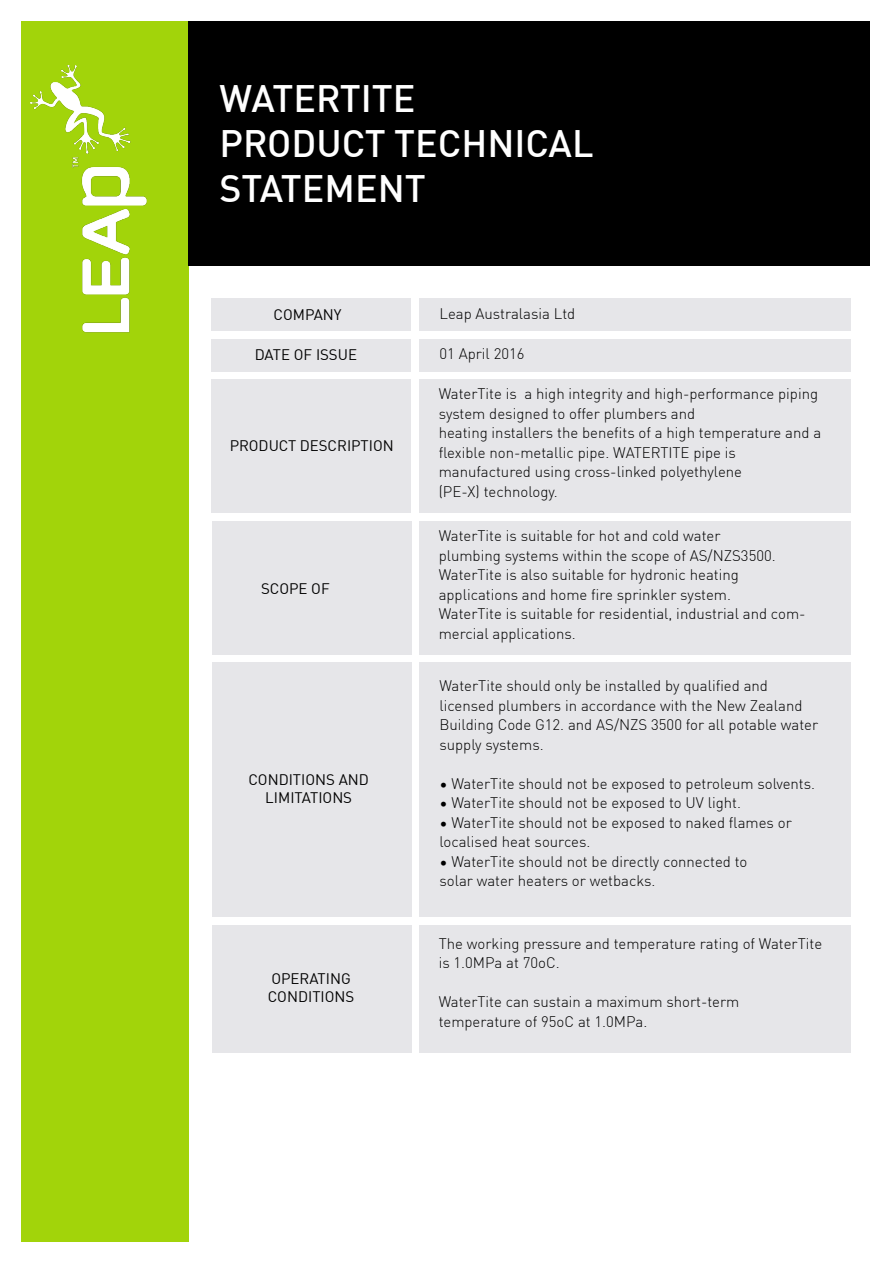
<style>
.page{position:relative;width:893px;height:1263px;background:#fff}
.page>*{position:absolute;margin:0;border:0;box-sizing:border-box;transform-origin:0 0}
.t1{font:500 37.5px "DINOT";color:#fff}
.t2{font:300 15px/19.5px "DINOT";color:#000}
.t3{font:15px "DINOT";color:#000}
</style>
<div class="page">
<div style="left:21px;top:21px;width:168px;height:1221px;background:#a2d40a"></div>
<img style="left:30px;top:66px;width:117px;height:267px">
<div style="left:211px;top:379px;width:200px;height:134px;background:#e6e6e9"></div>
<div style="left:211px;top:298px;width:200px;height:33px;background:#e6e6e9"></div>
<div style="left:211px;top:339px;width:200px;height:32px;background:#e6e6e9"></div>
<div style="left:212px;top:521px;width:200px;height:134px;background:#e6e6e9"></div>
<div style="left:212px;top:663px;width:200px;height:254px;background:#e6e6e9"></div>
<div style="left:212px;top:925px;width:200px;height:127px;background:#e6e6e9"></div>
<div style="left:420px;top:298px;width:431px;height:33px;background:#e6e6e9"></div>
<div style="left:420px;top:339px;width:431px;height:32px;background:#e6e6e9"></div>
<div style="left:420px;top:379px;width:431px;height:134px;background:#e6e6e9"></div>
<div style="left:420px;top:521px;width:431px;height:134px;background:#e6e6e9"></div>
<div style="left:420px;top:663px;width:431px;height:254px;background:#e6e6e9"></div>
<div style="left:420px;top:925px;width:431px;height:127px;background:#e6e6e9"></div>
<div style="left:189px;top:21px;width:681px;height:244px;background:#000"></div>
<p class="t1" style="left:220px;top:70px;width:198px">WATERTITE</p>
<p class="t1" style="left:220px;top:115px;width:376px">PRODUCT TECHNICAL</p>
<p class="t1" style="left:220px;top:160px;width:208px">STATEMENT</p>
<p class="t3" style="left:274px;top:303px;width:69px">COMPANY</p>
<p class="t3" style="left:255px;top:343px;width:104px">DATE OF ISSUE</p>
<p class="t3" style="left:230px;top:434px;width:166px">PRODUCT DESCRIPTION</p>
<p class="t3" style="left:261px;top:577px;width:70px">SCOPE OF</p>
<p class="t3" style="left:248px;top:768px;width:122px">CONDITIONS AND</p>
<p class="t3" style="left:265px;top:786px;width:88px">LIMITATIONS</p>
<p class="t3" style="left:271px;top:967px;width:81px">OPERATING</p>
<p class="t3" style="left:268px;top:985px;width:88px">CONDITIONS</p>
<p class="t2" style="left:439px;top:303px;width:137px">Leap Australasia Ltd</p>
<p class="t2" style="left:439px;top:343px;width:87px">01 April 2016</p>
<p class="t2" style="left:439px;top:383px;width:381px">WaterTite is a high integrity and high-performance piping system designed to offer plumbers and</p>
<p class="t2" style="left:439px;top:422px;width:384px">heating installers the benefits of a high temperature and a flexible non-metallic pipe. WATERTITE pipe is</p>
<p class="t2" style="left:439px;top:461px;width:305px">manufactured using cross-linked polyethylene</p>
<p class="t2" style="left:439px;top:481px;width:121px">(PE-X) technology.</p>
<p class="t2" style="left:439px;top:525px;width:283px">WaterTite is suitable for hot and cold water</p>
<p class="t2" style="left:439px;top:544px;width:339px">plumbing systems within the scope of AS/NZS3500.</p>
<p class="t2" style="left:439px;top:564px;width:302px">WaterTite is also suitable for hydronic heating</p>
<p class="t2" style="left:439px;top:583px;width:294px">applications and home fire sprinkler system.</p>
<p class="t2" style="left:439px;top:603px;width:368px">WaterTite is suitable for residential, industrial and com&shy;mercial applications.</p>
<p class="t2" style="left:439px;top:675px;width:330px">WaterTite should only be installed by qualified and</p>
<p class="t2" style="left:439px;top:694px;width:380px">licensed plumbers in accordance with the New Zealand<br>Building Code G12. and AS/NZS 3500 for all potable water supply systems.</p>
<p class="t2" style="left:439px;top:772px;width:377px">• WaterTite should not be exposed to petroleum solvents.</p>
<p class="t2" style="left:439px;top:792px;width:303px">• WaterTite should not be exposed to UV light.</p>
<p class="t2" style="left:439px;top:811px;width:354px">• WaterTite should not be exposed to naked flames or localised heat sources.</p>
<p class="t2" style="left:439px;top:850px;width:310px">• WaterTite should not be directly connected to</p>
<p class="t2" style="left:439px;top:870px;width:218px">solar water heaters or wetbacks.</p>
<p class="t2" style="left:439px;top:932px;width:385px">The working pressure and temperature rating of WaterTite is 1.0MPa at 70oC.</p>
<p class="t2" style="left:439px;top:991px;width:302px">WaterTite can sustain a maximum short-term</p>
<p class="t2" style="left:439px;top:1011px;width:210px">temperature of 95oC at 1.0MPa.</p>
</div>
